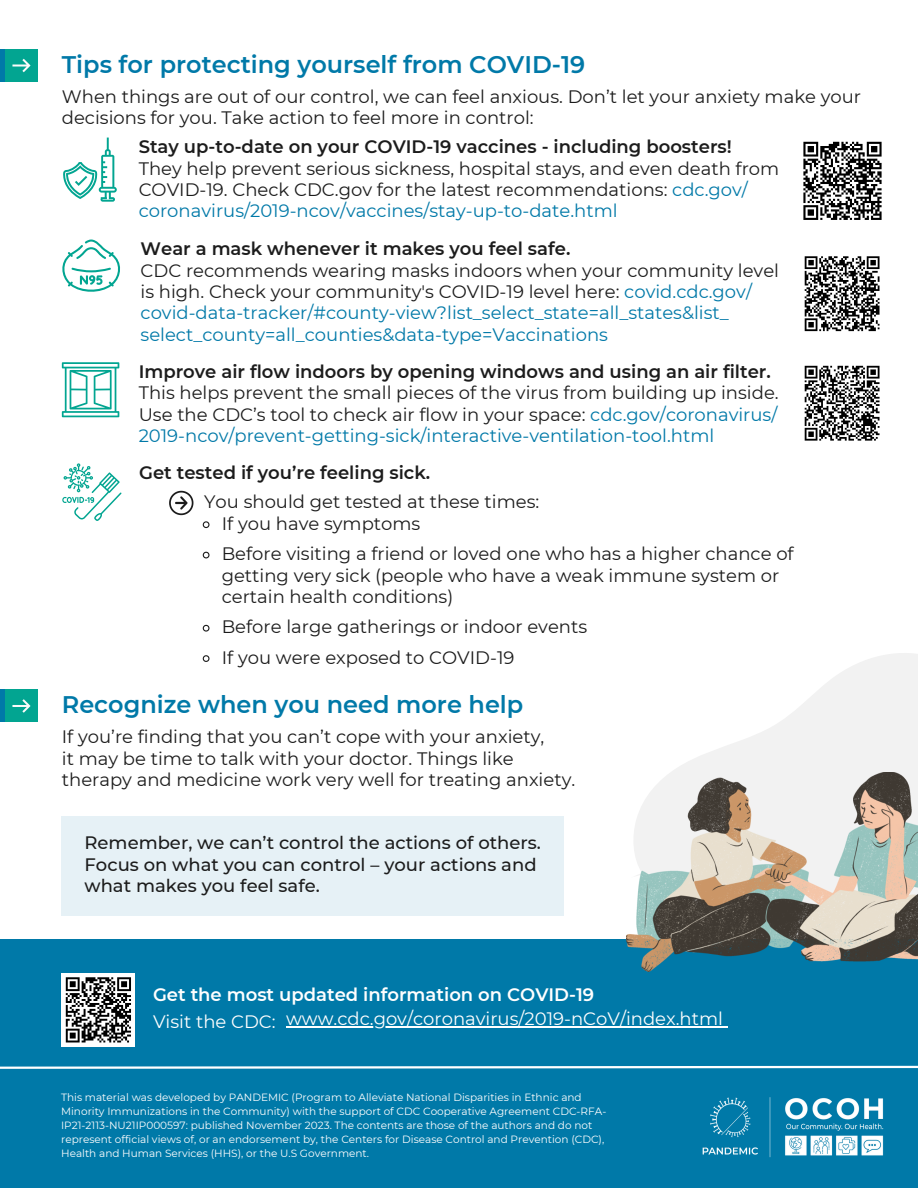
<style>
.page{position:relative;width:918px;height:1188px;background:#fff}
.page>*{position:absolute;margin:0;border:0;box-sizing:border-box;transform-origin:0 0}
.t1{font:600 24px "Montserrat";color:#0079a8}
.t2{font:18px/21.3px "Montserrat";color:#1c1c1c}
.t3{font:18px "Montserrat";color:#0079a8}
.t4{font:600 18px "Montserrat";color:#1c1c1c}
.t5{font:500 18px/21.3px "Montserrat";color:#1c1c1c}
.t6{font:18px "Montserrat";color:#fff}
.t7{font:600 18px "Montserrat";color:#fff}
.t8{font:10.5px/14px "Montserrat";color:#fff}
.s1{color:#0079a8}
</style>
<div class="page">
<svg style="left:672px;top:653px;width:246px;height:119px;fill:#f2f2f2"></svg>
<div style="left:0;top:939px;width:918px;height:249px;background:#0079a8"></div>
<svg style="left:803px;top:141px;width:79px;height:79px"></svg>
<svg style="left:804px;top:256px;width:76px;height:76px"></svg>
<svg style="left:804px;top:365px;width:76px;height:76px"></svg>
<div style="left:62px;top:973px;width:73px;height:73px;background:#fff"></div>
<svg style="left:65px;top:977px;width:66px;height:66px"></svg>
<hr style="left:286px;top:1026px;width:437px;height:1px;background:#fff">
<img style="left:702px;top:1097px;width:182px;height:61px">
<svg style="left:202px;top:521px;width:8px;height:8px"></svg>
<svg style="left:202px;top:551px;width:8px;height:8px"></svg>
<svg style="left:202px;top:624px;width:8px;height:8px"></svg>
<svg style="left:202px;top:655px;width:8px;height:7px"></svg>
<div style="left:0;top:49px;width:5px;height:33px;background:#0079a8"></div>
<div style="left:5px;top:49px;width:32px;height:33px;background:#02a591"></div>
<svg style="left:12px;top:59px;width:19px;height:13px"></svg>
<div style="left:0;top:690px;width:5px;height:32px;background:#0079a8"></div>
<div style="left:5px;top:690px;width:32px;height:32px;background:#02a591"></div>
<svg style="left:12px;top:699px;width:19px;height:14px"></svg>
<svg style="left:0;top:1065px;width:918px;height:4px"></svg>
<svg style="left:169px;top:491px;width:24px;height:24px"></svg>
<svg style="left:63px;top:138px;width:54px;height:64px"></svg>
<svg style="left:62px;top:240px;width:58px;height:52px"></svg>
<svg style="left:62px;top:362px;width:57px;height:55px"></svg>
<svg style="left:62px;top:463px;width:59px;height:58px"></svg>
<svg style="left:626px;top:772px;width:292px;height:200px"></svg>
<div style="left:62px;top:816px;width:502px;height:99px;background:#e6f1f6"></div>
<p class="t1" style="left:62px;top:50px;width:525px">Tips for protecting yourself from COVID-19</p>
<p class="t2" style="left:62px;top:86px;width:801px">When things are out of our control, we can feel anxious. Don’t let your anxiety make your decisions for you. Take action to feel more in control:</p>
<p class="t4" style="left:139px;top:136px;width:595px">Stay up-to-date on your COVID-19 vaccines - including boosters!</p>
<p class="t2" style="left:139px;top:158px;width:642px">They help prevent serious sickness, hospital stays, and even death from</p>
<p class="t2" style="left:139px;top:179px;width:611px">COVID-19. Check CDC.gov for the latest recommendations: <span class="s1">cdc.gov/</span></p>
<p class="t3" style="left:139px;top:200px;width:481px">coronavirus/2019-ncov/vaccines/stay-up-to-date.html</p>
<p class="t4" style="left:141px;top:238px;width:431px">Wear a mask whenever it makes you feel safe.</p>
<p class="t2" style="left:141px;top:260px;width:640px">CDC recommends wearing masks indoors when your community level</p>
<p class="t2" style="left:141px;top:281px;width:613px">is high. Check your community's COVID-19 level here: <span class="s1">covid.cdc.gov/</span></p>
<p class="t3" style="left:141px;top:302px;width:590px">covid-data-tracker/#county-view?list_select_state=all_states&amp;list_</p>
<p class="t3" style="left:141px;top:323px;width:469px">select_county=all_counties&amp;data-type=Vaccinations</p>
<p class="t4" style="left:139px;top:360px;width:634px">Improve air flow indoors by opening windows and using an air filter.</p>
<p class="t2" style="left:139px;top:382px;width:642px">This helps prevent the small pieces of the virus from building up inside.</p>
<p class="t2" style="left:139px;top:404px;width:640px">Use the CDC’s tool to check air flow in your space: <span class="s1">cdc.gov/coronavirus/</span></p>
<p class="t3" style="left:139px;top:425px;width:577px">2019-ncov/prevent-getting-sick/interactive-ventilation-tool.html</p>
<p class="t4" style="left:139px;top:462px;width:293px">Get tested if you’re feeling sick.</p>
<p class="t2" style="left:204px;top:491px;width:337px">You should get tested at these times:</p>
<p class="t2" style="left:222px;top:513px;width:200px">If you have symptoms</p>
<p class="t2" style="left:222px;top:543px;width:573px">Before visiting a friend or loved one who has a higher chance of getting very sick (people who have a weak immune system or certain health conditions)</p>
<p class="t2" style="left:222px;top:616px;width:367px">Before large gatherings or indoor events</p>
<p class="t2" style="left:222px;top:647px;width:294px">If you were exposed to COVID-19</p>
<p class="t1" style="left:62px;top:690px;width:463px">Recognize when you need more help</p>
<p class="t2" style="left:62px;top:726px;width:484px">If you’re finding that you can’t cope with your anxiety,</p>
<p class="t2" style="left:62px;top:748px;width:454px">it may be time to talk with your doctor. Things like</p>
<p class="t2" style="left:62px;top:769px;width:515px">therapy and medicine work very well for treating anxiety.</p>
<p class="t5" style="left:85px;top:832px;width:458px">Remember, we can’t control the actions of others.<br>Focus on what you can control – your actions and what makes you feel safe.</p>
<p class="t7" style="left:153px;top:984px;width:443px">Get the most updated information on COVID-19</p>
<p class="t6" style="left:153px;top:1011px;width:124px">Visit the CDC:</p>
<p class="t6" style="left:286px;top:1008px;width:438px">www.cdc.gov/coronavirus/2019-nCoV/index.html</p>
<p class="t8" style="left:61px;top:1091px;width:547px">This material was developed by PANDEMIC (Program to Alleviate National Disparities in Ethnic and Minority Immunizations in the Community) with the support of CDC Cooperative Agreement CDC-RFA-IP21-2113-NU21IP000597: published November 2023. The contents are those of the authors and do not represent official views of, or an endorsement by, the Centers for Disease Control and Prevention (CDC), Health and Human Services (HHS), or the U.S Government.</p>
</div>
